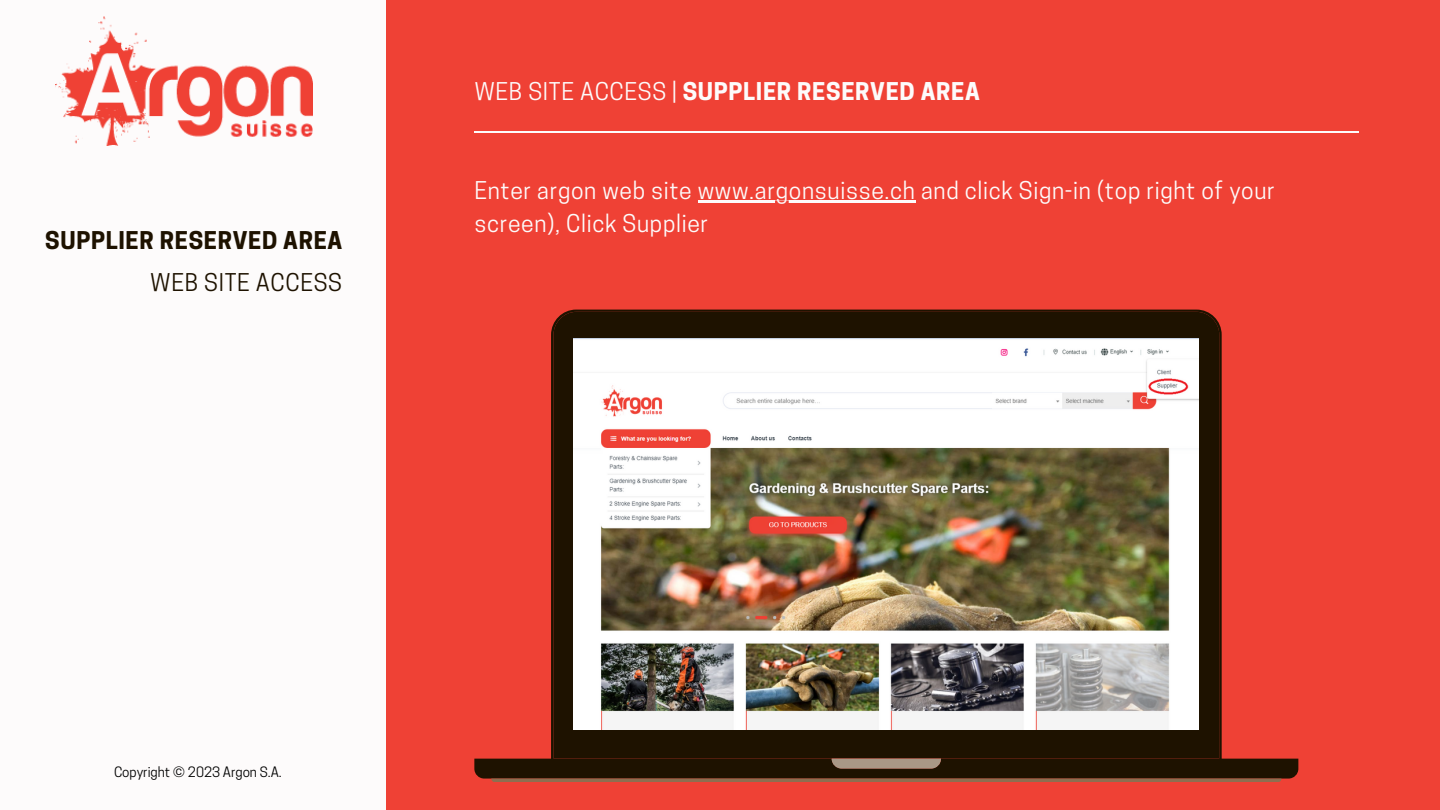
<style>
.page{position:relative;width:1440px;height:810px;background:#fdfbfb}
.page>*{position:absolute;margin:0;border:0;box-sizing:border-box;transform-origin:0 0}
.t1{font:23px/32.2px "Cooper Hewitt";letter-spacing:.03em;color:#fdfbfb}
.t2{font:700 23px "Cooper Hewitt";letter-spacing:.03em;color:#fdfbfb}
.t3{font:700 23px "Cooper Hewitt";letter-spacing:.03em;color:#1e1200}
.t4{font:23px "Cooper Hewitt";letter-spacing:.03em;color:#1e1200}
.t5{font:13.4px "Cooper Hewitt";color:#000}
.s1{font-weight:400}
</style>
<div class="page">
<div style="left:386px;top:0;width:1054px;height:810px;background:#ef4135"></div>
<hr style="left:474px;top:132px;width:885px;height:1px;background:#fdfbfb">
<img style="left:56px;top:16px;width:256px;height:129px">
<hr style="left:698px;top:201px;width:218px;height:2px;background:#fdfbfb">
<svg style="left:474px;top:310px;width:824px;height:469px"></svg>
<svg style="left:832px;top:759px;width:109px;height:10px"></svg>
<hr style="left:491px;top:779px;width:790px;height:3px;background:#8e6e50">
<img style="left:574px;top:338px;width:625px;height:391px">
<p class="t3" style="left:45px;top:232px;width:299px">SUPPLIER RESERVED AREA</p>
<p class="t4" style="left:150px;top:273px;width:193px">WEB SITE ACCESS</p>
<p class="t2" style="left:474px;top:83px;width:507px"><span class="s1">WEB SITE ACCESS |</span> SUPPLIER RESERVED AREA</p>
<p class="t1" style="left:474px;top:177px;width:802px">Enter argon web site www.argonsuisse.ch and click Sign-in (top right of your screen), Click Supplier</p>
<p class="t5" style="left:114px;top:767px;width:169px">Copyright © 2023 Argon S.A.</p>
</div>
